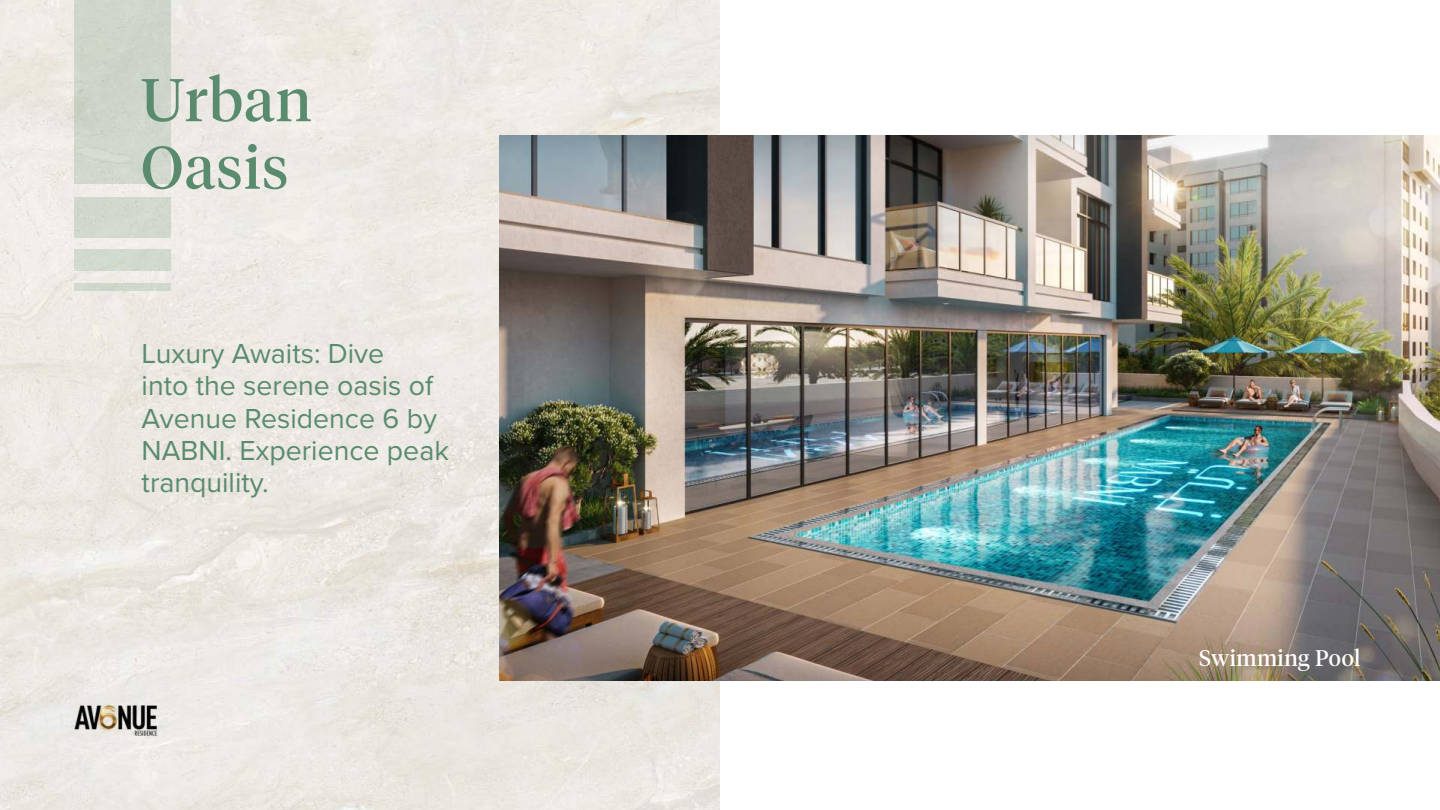
<style>
.page{position:relative;width:1440px;height:810px;background:#fff}
.page>*{position:absolute;margin:0;border:0;box-sizing:border-box;transform-origin:0 0}
.t1{font:60px/67.5px "Tiempos Headline";letter-spacing:.02em;color:#5a8b6e}
.t2{font:28.5px/32.2px "Proxima Nova";color:#5a8b6e}
.t3{font:22.5px "Tiempos Headline";letter-spacing:.02em;color:#fff}
</style>
<div class="page">
<img style="left:0;top:0;width:720px;height:810px">
<img style="left:500px;top:135px;width:940px;height:546px">
<div style="left:74px;top:249px;width:97px;height:22px;background:#d2dad0"></div>
<div style="left:74px;top:197px;width:97px;height:40px;background:#d1d9cf"></div>
<div style="left:74px;top:0;width:97px;height:184px;background:#ced6cc"></div>
<div style="left:74px;top:283px;width:97px;height:8px;background:#cfd7ce"></div>
<img style="left:65px;top:694px;width:102px;height:47px">
<h1 class="t1" style="left:141px;top:71px;width:172px">Urban<br>Oasis</h1>
<p class="t2" style="left:142px;top:339px;width:309px">Luxury Awaits: Dive<br>into the serene oasis of<br>Avenue Residence 6 by<br>NABNI. Experience peak tranquility.</p>
<p class="t3" style="left:1199px;top:648px;width:163px">Swimming Pool</p>
</div>
